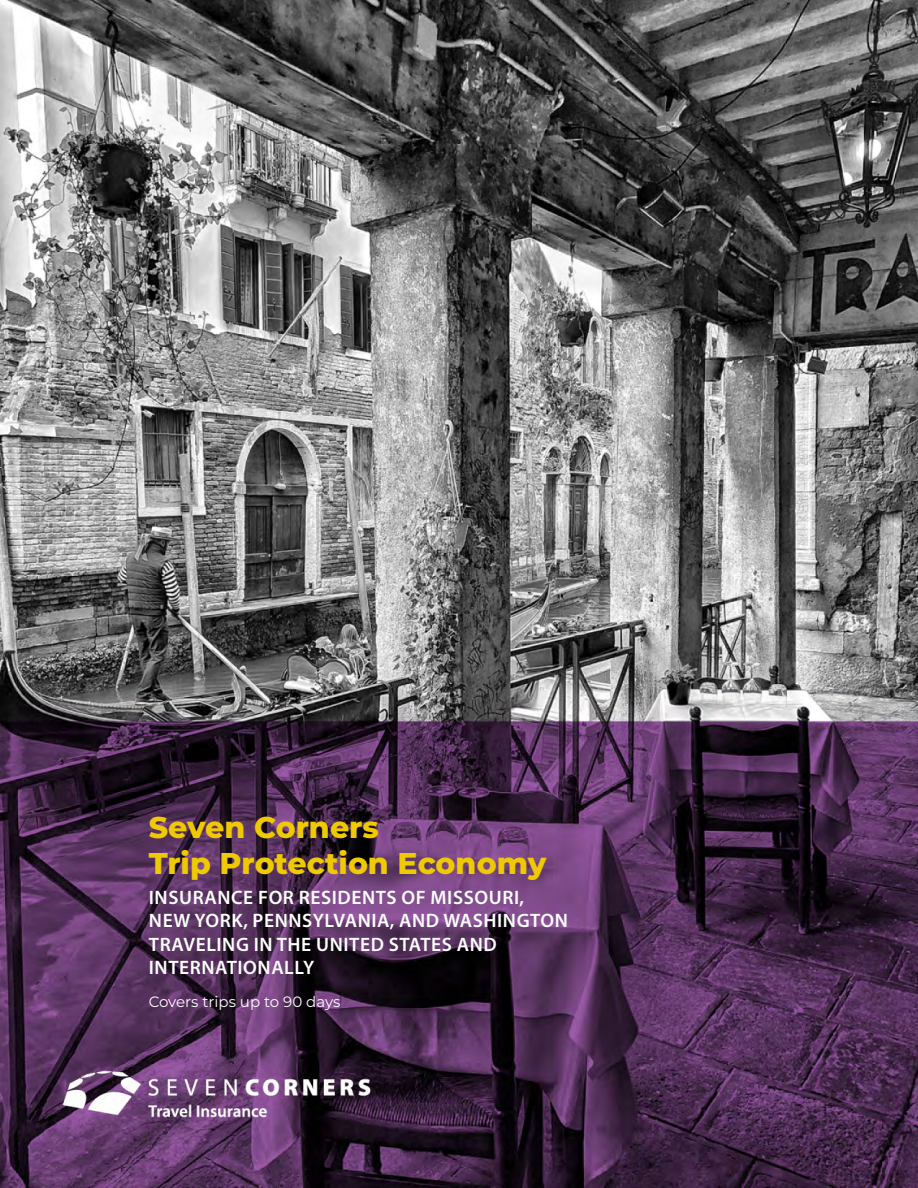
<style>
.page{position:relative;width:918px;height:1188px;background:#fff}
.page>*{position:absolute;margin:0;border:0;box-sizing:border-box;transform-origin:0 0}
.t1{font:800 30px/36px "Montserrat";color:#f0ca00}
.t2{font:600 19.5px/23.4px "Myriad Pro";letter-spacing:.03em;color:#fff}
.t3{font:15px "Montserrat";letter-spacing:-.005em;color:#fff}
</style>
<div class="page">
<img style="left:0;top:0;width:918px;height:1188px">
<h1 class="t1" style="left:149px;top:807px;width:399px">Seven Corners<br>Trip Protection Economy</h1>
<p class="t2" style="left:149px;top:885px;width:421px">INSURANCE FOR RESIDENTS OF MISSOURI,<br>NEW YORK, PENNSYLVANIA, AND WASHINGTON<br>TRAVELING IN THE UNITED STATES AND<br>INTERNATIONALLY</p>
<p class="t3" style="left:149px;top:991px;width:193px">Covers trips up to 90 days</p>
</div>
